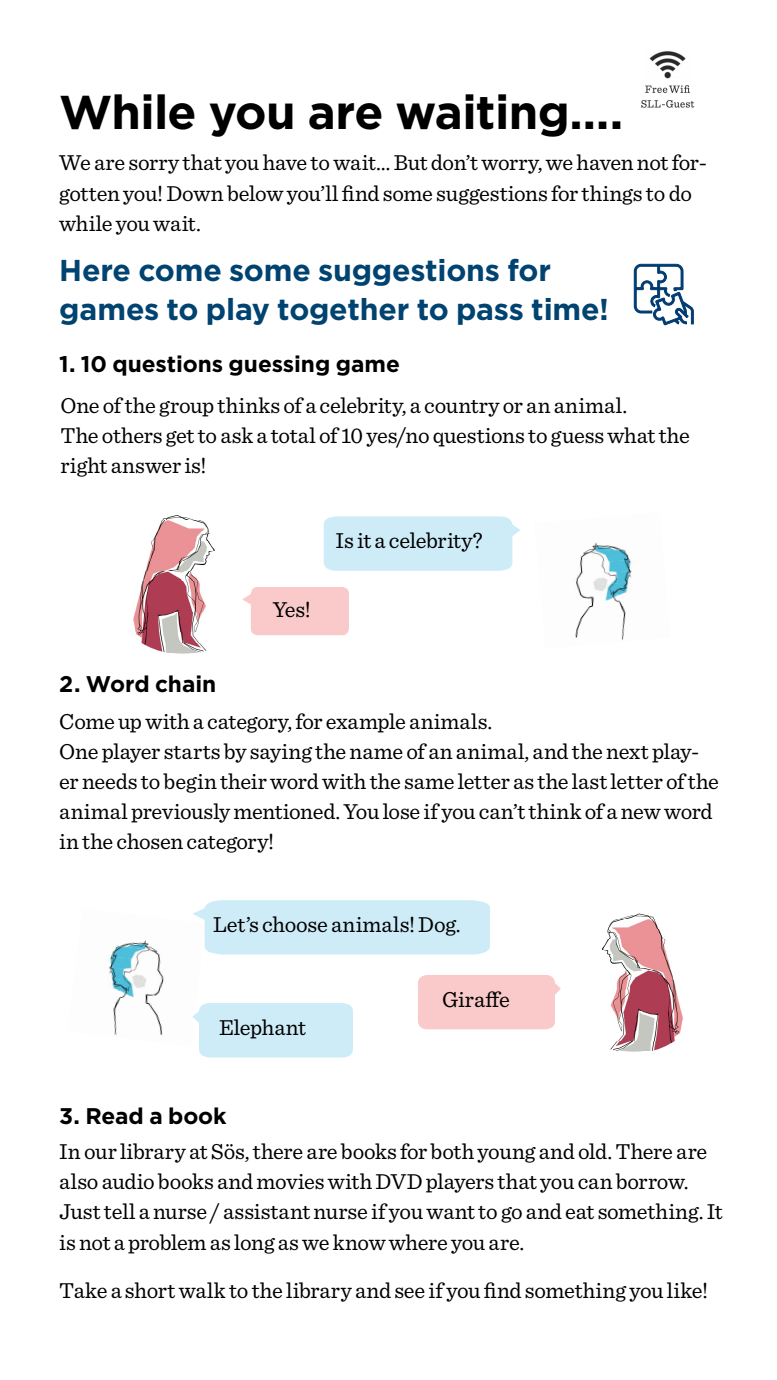
<style>
.page{position:relative;width:777px;height:1380px;background:#fff}
.page>*{position:absolute;margin:0;border:0;box-sizing:border-box;transform-origin:0 0}
.t1{font:700 47.44px "Gotham";letter-spacing:-.015em;color:#000}
.t2{font:700 30.19px/38.8px "Gotham";letter-spacing:-.005em;color:#004371}
.t3{font:22.62px/30.2px "Sentinel";letter-spacing:-.01em;color:#000}
.t4{font:700 22.62px "Gotham";letter-spacing:-.005em;color:#000}
</style>
<div class="page">
<img style="left:641px;top:51px;width:54px;height:57px">
<img style="left:133px;top:515px;width:82px;height:139px">
<img style="left:592px;top:542px;width:18px;height:4px">
<img style="left:580px;top:546px;width:49px;height:11px">
<img style="left:580px;top:557px;width:52px;height:11px">
<img style="left:576px;top:568px;width:56px;height:11px">
<img style="left:576px;top:579px;width:53px;height:11px">
<img style="left:578px;top:590px;width:49px;height:11px">
<img style="left:585px;top:601px;width:40px;height:11px">
<img style="left:578px;top:612px;width:48px;height:12px">
<img style="left:575px;top:624px;width:50px;height:11px">
<img style="left:575px;top:635px;width:49px;height:5px">
<svg style="left:633px;top:263px;width:61px;height:63px"></svg>
<svg style="left:323px;top:516px;width:197px;height:55px;background:#cfedf8"></svg>
<img style="left:112px;top:941px;width:46px;height:11px">
<img style="left:109px;top:952px;width:52px;height:11px">
<img style="left:108px;top:963px;width:54px;height:11px">
<img style="left:111px;top:974px;width:53px;height:11px">
<img style="left:112px;top:985px;width:50px;height:11px">
<img style="left:114px;top:996px;width:38px;height:11px">
<img style="left:113px;top:1007px;width:46px;height:11px">
<img style="left:114px;top:1018px;width:49px;height:11px">
<img style="left:114px;top:1029px;width:49px;height:7px">
<svg style="left:193px;top:900px;width:297px;height:55px;background:#cfecf8"></svg>
<div style="left:192px;top:1003px;width:161px;height:54px;background:#cdecf8"></div>
<div style="left:418px;top:975px;width:142px;height:54px;background:#facaca"></div>
<div style="left:251px;top:587px;width:98px;height:48px;background:#facaca;border-radius:7px"></div>
<img style="left:602px;top:913px;width:81px;height:139px">
<h1 class="t1" style="left:59px;top:81px;width:565px">While you are waiting….</h1>
<p class="t3" style="left:59px;top:146px;width:649px">We are sorry that you have to wait… But don’t worry, we haven not for&shy;gotten you! Down below you’ll find some suggestions for things to do while you wait.</p>
<h2 class="t2" style="left:59px;top:251px;width:551px">Here come some suggestions for games to play together to pass time!</h2>
<p class="t4" style="left:59px;top:349px;width:342px">1. 10 questions guessing game</p>
<p class="t3" style="left:60px;top:389px;width:630px">One of the group thinks of a celebrity, a country or an animal.<br>The others get to ask a total of 10 yes/no questions to guess what the right answer is!</p>
<p class="t3" style="left:272px;top:593px;width:40px">Yes!</p>
<p class="t3" style="left:335px;top:524px;width:148px">Is it a celebrity?</p>
<p class="t4" style="left:59px;top:669px;width:158px">2. Word chain</p>
<p class="t3" style="left:59px;top:705px;width:661px">Come up with a category, for example animals.<br>One player starts by saying the name of an animal, and the next play&shy;er needs to begin their word with the same letter as the last letter of the animal previously mentioned. You lose if you can’t think of a new word in the chosen category!</p>
<p class="t3" style="left:213px;top:908px;width:249px">Let’s choose animals! Dog.</p>
<p class="t3" style="left:219px;top:1011px;width:88px">Elephant</p>
<p class="t4" style="left:59px;top:1101px;width:169px">3. Read a book</p>
<p class="t3" style="left:442px;top:983px;width:69px">Giraffe</p>
<p class="t3" style="left:59px;top:1135px;width:664px">In our library at Sös, there are books for both young and old. There are also audio books and movies with DVD players that you can borrow.<br>Just tell a nurse / assistant nurse if you want to go and eat something. It is not a problem as long as we know where you are.</p>
<p class="t3" style="left:59px;top:1274px;width:650px">Take a short walk to the library and see if you find something you like!</p>
</div>
